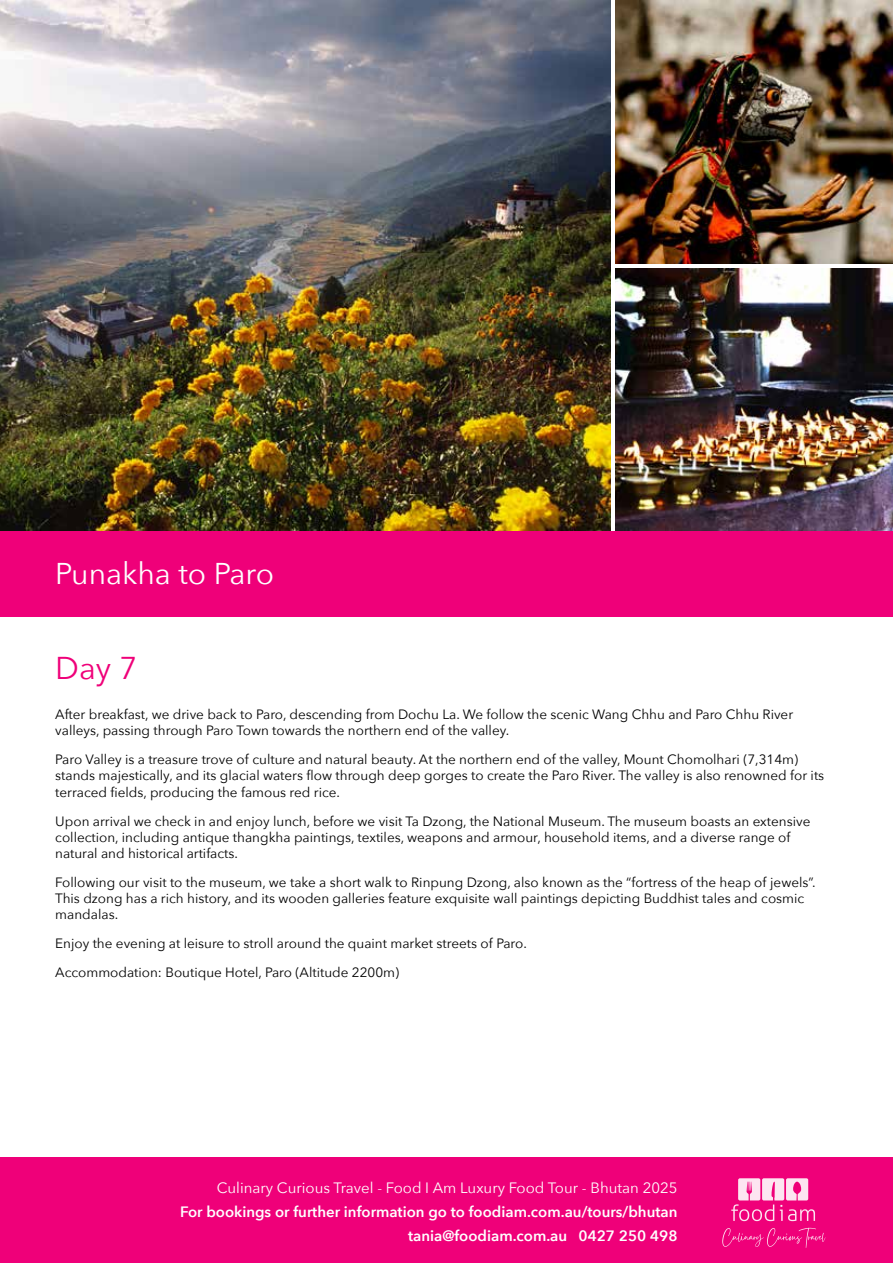
<style>
.page{position:relative;width:893px;height:1263px;background:#fff}
.page>*{position:absolute;margin:0;border:0;box-sizing:border-box;transform-origin:0 0}
.t1{font:31.5px "Avenir Next";color:#ef0079}
.t2{font:30px "Avenir Next";color:#fff}
.t3{font:600 15px/24px "Avenir Next";color:#fff;text-align:right}
.t4{font:15px "Avenir Next";color:#fff}
.t5{font:13.5px/16.2px "Avenir Next";color:#000}
</style>
<div class="page">
<div style="left:0;top:1157px;width:893px;height:106px;background:#ef0079"></div>
<svg style="left:731px;top:1178px;width:84px;height:43px"></svg>
<svg style="left:722px;top:1228px;width:103px;height:20px"></svg>
<img style="left:0;top:0;width:610px;height:531px">
<img style="left:615px;top:0;width:278px;height:264px">
<img style="left:615px;top:269px;width:278px;height:262px">
<div style="left:0;top:531px;width:893px;height:86px;background:#ef0079"></div>
<h2 class="t2" style="left:55px;top:548px;width:220px">Punakha to Paro</h2>
<h1 class="t1" style="left:55px;top:642px;width:84px">Day 7</h1>
<p class="t5" style="left:55px;top:706px;width:739px">After breakfast, we drive back to Paro, descending from Dochu La. We follow the scenic Wang Chhu and Paro Chhu River valleys, passing through Paro Town towards the northern end of the valley.</p>
<p class="t5" style="left:55px;top:751px;width:770px">Paro Valley is a treasure trove of culture and natural beauty. At the northern end of the valley, Mount Chomolhari (7,314m) stands majestically, and its glacial waters flow through deep gorges to create the Paro River. The valley is also renowned for its terraced fields, producing the famous red rice.</p>
<p class="t5" style="left:55px;top:812px;width:757px">Upon arrival we check in and enjoy lunch, before we visit Ta Dzong, the National Museum. The museum boasts an extensive collection, including antique thangkha paintings, textiles, weapons and armour, household items, and a diverse range of natural and historical artifacts.</p>
<p class="t5" style="left:55px;top:874px;width:762px">Following our visit to the museum, we take a short walk to Rinpung Dzong, also known as the “fortress of the heap of jewels”.<br>This dzong has a rich history, and its wooden galleries feature exquisite wall paintings depicting Buddhist tales and cosmic mandalas.</p>
<p class="t5" style="left:55px;top:929px;width:473px;line-height:29px">Enjoy the evening at leisure to stroll around the quaint market streets of Paro.<br>Accommodation: Boutique Hotel, Paro (Altitude 2200m)</p>
<p class="t4" style="left:217px;top:1175px;width:462px">Culinary Curious Travel - Food I Am Luxury Food Tour - Bhutan 2025</p>
<p class="t3" style="left:180px;top:1199px;width:499px">For bookings or further information go to foodiam.com.au/tours/bhutan tania@foodiam.com.au 0427 250 498</p>
</div>
